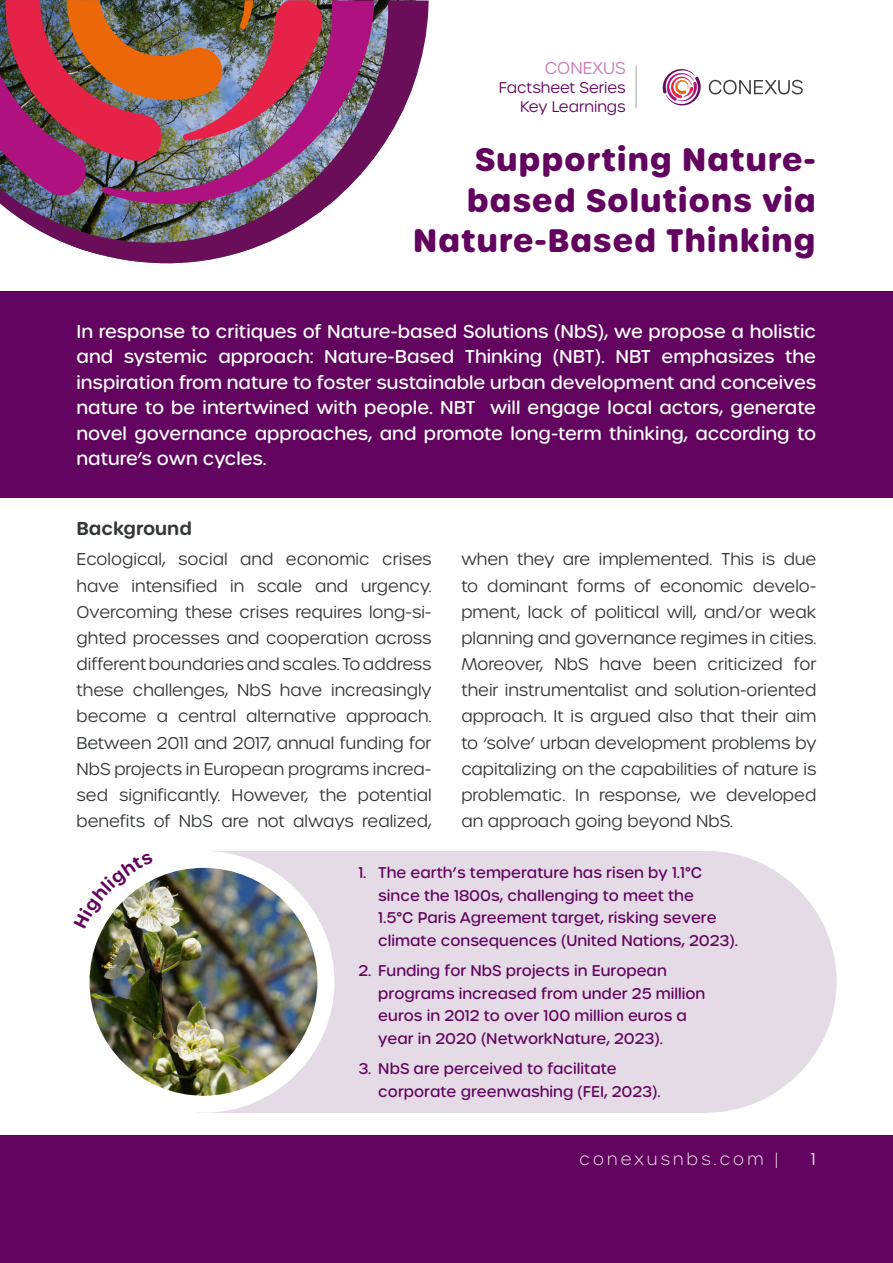
<style>
.page{position:relative;width:893px;height:1263px;background:#fff}
.page>*{position:absolute;margin:0;border:0;box-sizing:border-box;transform-origin:0 0}
.t1{font:700 31.5px/40.5px "Urbane Rounded";letter-spacing:.02em;color:#62035f;text-align:right}
.Paragraph_highlight{font:500 18px/25.5px "Urbane Rounded";color:#fff;text-align:justify}
.Subtitle1{font:600 18px "Urbane Rounded";color:#333638}
.Paragraph{font:300 16.5px/26.1px "Urbane Rounded";color:#333638;text-align:justify}
.t2{font:200 16.5px "Urbane Rounded";letter-spacing:.2em;color:#f5e6f0}
.CONEXUS{font:300 16.5px "Urbane Rounded";color:#c57db4}
.Paragraph-2{font:300 16.5px "Urbane Rounded";color:#f5e6f0}
.t3{font:500 15px/22.5px "Urbane Rounded";color:#62035f}
.series_title_main_page{font:300 15px "Urbane Rounded";color:#62035f}
</style>
<div class="page">
<div style="left:0;top:1135px;width:893px;height:128px;background:#62035f"></div>
<div style="left:0;top:291px;width:893px;height:207px;background:#62035f"></div>
<div style="left:197px;top:851px;width:511px;height:262px;background:#e5dbe7"></div>
<img style="left:91px;top:859px;width:235px;height:236px">
<div style="left:73px;top:851px;width:261px;height:262px;border:17px solid #fff;border-radius:50%"></div>
<div style="left:575px;top:851px;width:262px;height:262px;background:#e5dbe7;border-radius:50%"></div>
<img style="left:0;top:0;width:429px;height:264px">
<img style="left:0;top:0;width:345px;height:141px">
<svg style="left:662px;top:69px;width:141px;height:37px"></svg>
<hr style="left:635px;top:66px;width:2px;height:42px;background:#c3c4c4">
<img style="left:84px;top:859px;width:70px;height:70px">
<p class="CONEXUS" style="left:545px;top:58px;width:82px">CONEXUS</p>
<p class="series_title_main_page" style="left:499px;top:78px;width:128px">Factsheet Series</p>
<p class="series_title_main_page" style="left:520px;top:97px;width:107px">Key Learnings</p>
<p class="t1" style="left:413px;top:140px;width:405px">Supporting Nature&shy;based Solutions via<br>Nature-Based Thinking</p>
<p class="Paragraph_highlight" style="left:77px;top:318px;width:741px">In response to critiques of Nature-based Solutions (NbS), we propose a holistic and systemic approach: Nature-Based Thinking (NBT). NBT emphasizes the inspiration from nature to foster sustainable urban development and conceives nature to be intertwined with people. NBT will engage local actors, generate novel governance approaches, and promote long-term thinking, according to nature’s own cycles.</p>
<p class="Subtitle1" style="left:77px;top:516px;width:117px">Background</p>
<p class="Paragraph" style="left:77px;top:546px;width:357px">Ecological, social and economic crises have intensified in scale and urgency.<br>Overcoming these crises requires long-si&shy;ghted processes and cooperation across different boundaries and scales. To address these challenges, NbS have increasingly become a central alternative approach.<br>Between 2011 and 2017, annual funding for NbS projects in European programs increa&shy;sed significantly. However, the potential benefits of NbS are not always realized,</p>
<p class="Paragraph" style="left:461px;top:546px;width:357px">when they are implemented. This is due to dominant forms of economic develo&shy;pment, lack of political will, and/or weak planning and governance regimes in cities.<br>Moreover, NbS have been criticized for their instrumentalist and solution-oriented approach. It is argued also that their aim to ‘solve’ urban development problems by capitalizing on the capabilities of nature is problematic. In response, we developed an approach going beyond NbS.</p>
<p class="t3" style="left:378px;top:862px;width:361px;text-indent:-20px">1. The earth’s temperature has risen by 1.1°C since the 1800s, challenging to meet the<br>1.5°C Paris Agreement target, risking severe climate consequences (United Nations, 2023).</p>
<p class="t3" style="left:378px;top:959px;width:328px;text-indent:-20px">2. Funding for NbS projects in European programs increased from under 25 million euros in 2012 to over 100 million euros a year in 2020 (NetworkNature, 2023).</p>
<p class="t3" style="left:378px;top:1057px;width:284px;text-indent:-20px">3. NbS are perceived to facilitate corporate greenwashing (FEI, 2023).</p>
<p class="t2" style="left:579px;top:1148px;width:200px">conexusnbs.com |</p>
<p class="Paragraph-2" style="left:811px;top:1148px;width:6px">1</p>
</div>
